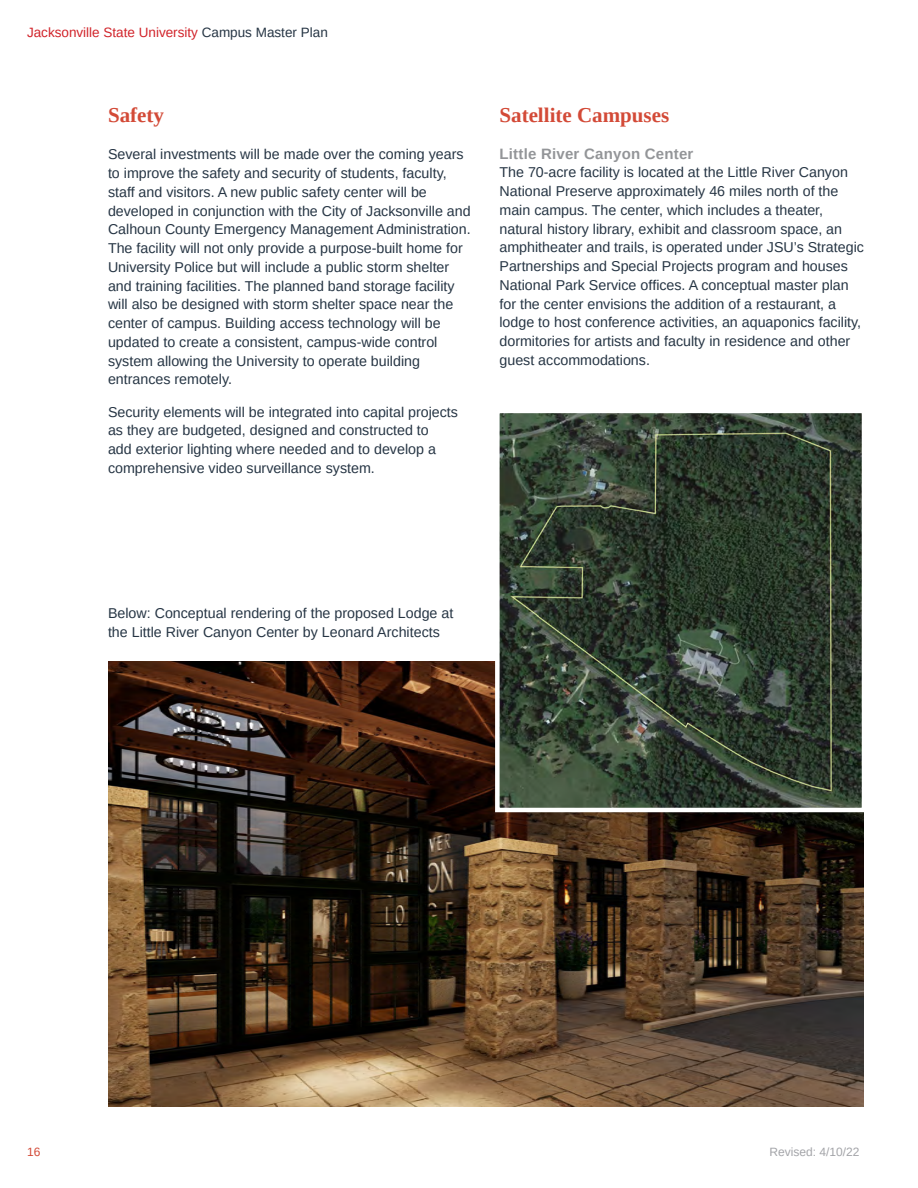
<style>
.page{position:relative;width:918px;height:1188px;background:#fff}
.page>*{position:absolute;margin:0;border:0;box-sizing:border-box;transform-origin:0 0}
.Heading_1{font:700 21px "Liberation Serif";color:#d34a37}
.Heading_2{font:700 15px "Liberation Sans";letter-spacing:.015em;color:#939598}
.t1{font:14.25px/18.8px "Liberation Sans";color:#263544}
.t2{font:13.5px "Liberation Sans";color:#d1232a}
.t3{font:12px "Liberation Sans";color:#a3a4a8}
.t4{font:12px "Liberation Sans";color:#d34a37}
.s1{color:#263544}
</style>
<div class="page">
<img style="left:108px;top:662px;width:756px;height:445px">
<img style="left:500px;top:414px;width:361px;height:393px">
<div style="left:495px;top:409px;width:371px;height:403px;border:4px solid #fff"></div>
<p class="t2" style="left:27px;top:24px;width:302px">Jacksonville State University <span class="s1">Campus Master Plan</span></p>
<p class="Heading_1" style="left:108px;top:101px;width:57px">Safety</p>
<p class="t1" style="left:108px;top:145px;width:364px">Several investments will be made over the coming years to improve the safety and security of students, faculty, staff and visitors. A new public safety center will be developed in conjunction with the City of Jacksonville and Calhoun County Emergency Management Administration.<br>The facility will not only provide a purpose-built home for University Police but will include a public storm shelter and training facilities. The planned band storage facility will also be designed with storm shelter space near the center of campus. Building access technology will be updated to create a consistent, campus-wide control system allowing the University to operate building entrances remotely.</p>
<p class="t1" style="left:108px;top:402px;width:352px">Security elements will be integrated into capital projects as they are budgeted, designed and constructed to<br>add exterior lighting where needed and to develop a comprehensive video surveillance system.</p>
<p class="Heading_1" style="left:500px;top:101px;width:171px">Satellite Campuses</p>
<p class="Heading_2" style="left:500px;top:143px;width:195px">Little River Canyon Center</p>
<p class="t1" style="left:500px;top:163px;width:366px">The 70-acre facility is located at the Little River Canyon National Preserve approximately 46 miles north of the main campus. The center, which includes a theater, natural history library, exhibit and classroom space, an amphitheater and trails, is operated under JSU’s Strategic Partnerships and Special Projects program and houses National Park Service offices. A conceptual master plan for the center envisions the addition of a restaurant, a lodge to host conference activities, an aquaponics facility, dormitories for artists and faculty in residence and other guest accommodations.</p>
<p class="t1" style="left:108px;top:604px;width:347px">Below: Conceptual rendering of the proposed Lodge at the Little River Canyon Center by Leonard Architects</p>
<p class="t4" style="left:27px;top:1144px;width:15px">16</p>
<p class="t3" style="left:770px;top:1144px;width:92px">Revised: 4/10/22</p>
</div>
